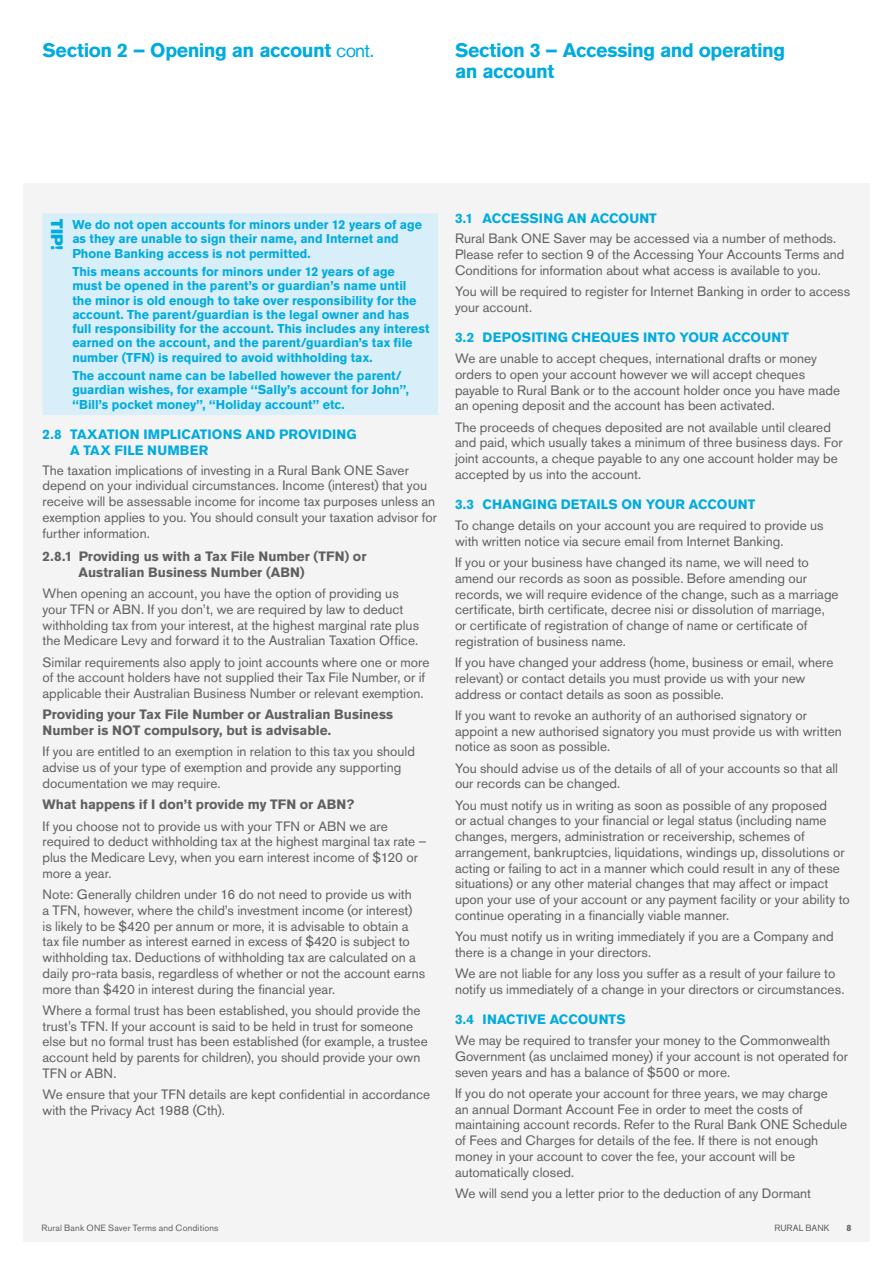
<style>
.page{position:relative;width:893px;height:1263px;background:#fff}
.page>*{position:absolute;margin:0;border:0;box-sizing:border-box;transform-origin:0 0}
.t1{font:700 19.5px/21px "Akzidenz Grotesk BE";letter-spacing:-.025em;color:#00abdf}
.t2{font:16.5px "Akzidenz Grotesk BE Super";color:#00abdf}
.t3{font:13.5px/15.8px "Akzidenz Grotesk BE";color:#5f6062}
.t4{font:700 13.5px/15.8px "Akzidenz Grotesk BE";color:#5f6062}
.t5{font:700 13.5px/15.8px "Akzidenz Grotesk BE";letter-spacing:.01em;color:#00abdf}
.t6{font:700 12.75px/14.2px "Akzidenz Grotesk BE";color:#00abdf}
.t7{font:9px "Akzidenz Grotesk BE";letter-spacing:.015em;color:#5f6062}
.t8{font:700 9px "Akzidenz Grotesk BE";color:#5f6062}
.s1{font-weight:400}
</style>
<div class="page">
<div style="left:23px;top:183px;width:846px;height:1059px;background:#f4f4f4"></div>
<div style="left:43px;top:213px;width:395px;height:202px;background:#d8eef8"></div>
<h1 class="t1" style="left:43px;top:40px;width:333px">Section 2 – Opening an account <span class="s1">cont.</span></h1>
<h1 class="t1" style="left:455px;top:40px;width:332px">Section 3 – Accessing and operating an account</h1>
<p class="t2" style="left:67px;top:219px;width:32px;rotate:90deg">TIP!</p>
<p class="t6" style="left:72px;top:218px;width:351px">We do not open accounts for minors under 12 years of age as they are unable to sign their name, and Internet and<br>Phone Banking access is not permitted.</p>
<p class="t6" style="left:72px;top:265px;width:359px">This means accounts for minors under 12 years of age<br>must be opened in the parent’s or guardian’s name until<br>the minor is old enough to take over responsibility for the account. The parent/guardian is the legal owner and has full responsibility for the account. This includes any interest earned on the account, and the parent/guardian’s tax file number (TFN) is required to avoid withholding tax.</p>
<p class="t6" style="left:72px;top:369px;width:338px">The account name can be labelled however the parent/ guardian wishes, for example ‘‘Sally’s account for John’’, ‘‘Bill’s pocket money’’, ‘‘Holiday account’’ etc.</p>
<p class="t5" style="left:70px;top:426px;width:288px;text-indent:-28px">2.8 TAXATION IMPLICATIONS AND PROVIDING<br>A TAX FILE NUMBER</p>
<p class="t3" style="left:43px;top:462px;width:396px">The taxation implications of investing in a Rural Bank ONE Saver depend on your individual circumstances. Income (interest) that you receive will be assessable income for income tax purposes unless an exemption applies to you. You should consult your taxation advisor for further information.</p>
<p class="t4" style="left:79px;top:548px;width:289px;text-indent:-36px">2.8.1 Providing us with a Tax File Number (TFN) or<br>Australian Business Number (ABN)</p>
<p class="t3" style="left:43px;top:585px;width:378px">When opening an account, you have the option of providing us your TFN or ABN. If you don’t, we are required by law to deduct withholding tax from your interest, at the highest marginal rate plus the Medicare Levy and forward it to the Australian Taxation Office.</p>
<p class="t3" style="left:43px;top:654px;width:388px">Similar requirements also apply to joint accounts where one or more of the account holders have not supplied their Tax File Number, or if applicable their Australian Business Number or relevant exemption.</p>
<p class="t4" style="left:43px;top:707px;width:352px">Providing your Tax File Number or Australian Business<br>Number is NOT compulsory, but is advisable.</p>
<p class="t3" style="left:43px;top:744px;width:374px">If you are entitled to an exemption in relation to this tax you should advise us of your type of exemption and provide any supporting documentation we may require.</p>
<p class="t4" style="left:43px;top:797px;width:313px">What happens if I don’t provide my TFN or ABN?</p>
<p class="t3" style="left:43px;top:818px;width:386px">If you choose not to provide us with your TFN or ABN we are required to deduct withholding tax at the highest marginal tax rate – plus the Medicare Levy, when you earn interest income of $120 or more a year.</p>
<p class="t3" style="left:43px;top:886px;width:384px">Note: Generally children under 16 do not need to provide us with<br>a TFN, however, where the child’s investment income (or interest)<br>is likely to be $420 per annum or more, it is advisable to obtain a tax file number as interest earned in excess of $420 is subject to withholding tax. Deductions of withholding tax are calculated on a daily pro-rata basis, regardless of whether or not the account earns more than $420 in interest during the financial year.</p>
<p class="t3" style="left:43px;top:1002px;width:387px">Where a formal trust has been established, you should provide the trust's TFN. If your account is said to be held in trust for someone else but no formal trust has been established (for example, a trustee account held by parents for children), you should provide your own TFN or ABN.</p>
<p class="t3" style="left:43px;top:1086px;width:389px">We ensure that your TFN details are kept confidential in accordance with the Privacy Act 1988 (Cth).</p>
<p class="t5" style="left:455px;top:211px;width:203px">3.1 ACCESSING AN ACCOUNT</p>
<p class="t3" style="left:455px;top:231px;width:391px">Rural Bank ONE Saver may be accessed via a number of methods.<br>Please refer to section 9 of the Accessing Your Accounts Terms and<br>Conditions for information about what access is available to you.</p>
<p class="t3" style="left:455px;top:284px;width:397px">You will be required to register for Internet Banking in order to access your account.</p>
<p class="t5" style="left:455px;top:329px;width:335px">3.2 DEPOSITING CHEQUES INTO YOUR ACCOUNT</p>
<p class="t3" style="left:455px;top:350px;width:387px">We are unable to accept cheques, international drafts or money orders to open your account however we will accept cheques payable to Rural Bank or to the account holder once you have made an opening deposit and the account has been activated.</p>
<p class="t3" style="left:455px;top:419px;width:389px">The proceeds of cheques deposited are not available until cleared and paid, which usually takes a minimum of three business days. For joint accounts, a cheque payable to any one account holder may be accepted by us into the account.</p>
<p class="t5" style="left:455px;top:496px;width:302px">3.3 CHANGING DETAILS ON YOUR ACCOUNT</p>
<p class="t3" style="left:455px;top:517px;width:370px">To change details on your account you are required to provide us with written notice via secure email from Internet Banking.</p>
<p class="t3" style="left:455px;top:554px;width:385px">If you or your business have changed its name, we will need to amend our records as soon as possible. Before amending our records, we will require evidence of the change, such as a marriage certificate, birth certificate, decree nisi or dissolution of marriage, or certificate of registration of change of name or certificate of registration of business name.</p>
<p class="t3" style="left:455px;top:654px;width:380px">If you have changed your address (home, business or email, where relevant) or contact details you must provide us with your new address or contact details as soon as possible.</p>
<p class="t3" style="left:455px;top:707px;width:388px">If you want to revoke an authority of an authorised signatory or appoint a new authorised signatory you must provide us with written notice as soon as possible.</p>
<p class="t3" style="left:455px;top:760px;width:385px">You should advise us of the details of all of your accounts so that all our records can be changed.</p>
<p class="t3" style="left:455px;top:797px;width:396px">You must notify us in writing as soon as possible of any proposed<br>or actual changes to your financial or legal status (including name changes, mergers, administration or receivership, schemes of arrangement, bankruptcies, liquidations, windings up, dissolutions or acting or failing to act in a manner which could result in any of these situations) or any other material changes that may affect or impact upon your use of your account or any payment facility or your ability to continue operating in a financially viable manner.</p>
<p class="t3" style="left:455px;top:928px;width:380px">You must notify us in writing immediately if you are a Company and there is a change in your directors.</p>
<p class="t3" style="left:455px;top:966px;width:391px">We are not liable for any loss you suffer as a result of your failure to notify us immediately of a change in your directors or circumstances.</p>
<p class="t5" style="left:455px;top:1011px;width:172px">3.4 INACTIVE ACCOUNTS</p>
<p class="t3" style="left:455px;top:1032px;width:395px">We may be required to transfer your money to the Commonwealth<br>Government (as unclaimed money) if your account is not operated for seven years and has a balance of $500 or more.</p>
<p class="t3" style="left:455px;top:1085px;width:394px">If you do not operate your account for three years, we may charge<br>an annual Dormant Account Fee in order to meet the costs of maintaining account records. Refer to the Rural Bank ONE Schedule of Fees and Charges for details of the fee. If there is not enough money in your account to cover the fee, your account will be automatically closed.</p>
<p class="t3" style="left:455px;top:1185px;width:358px">We will send you a letter prior to the deduction of any Dormant</p>
<p class="t7" style="left:42px;top:1222px;width:178px">Rural Bank ONE Saver Terms and Conditions</p>
<p class="t7" style="left:774px;top:1222px;width:57px">RURAL BANK</p>
<p class="t8" style="left:846px;top:1222px;width:7px">8</p>
</div>
